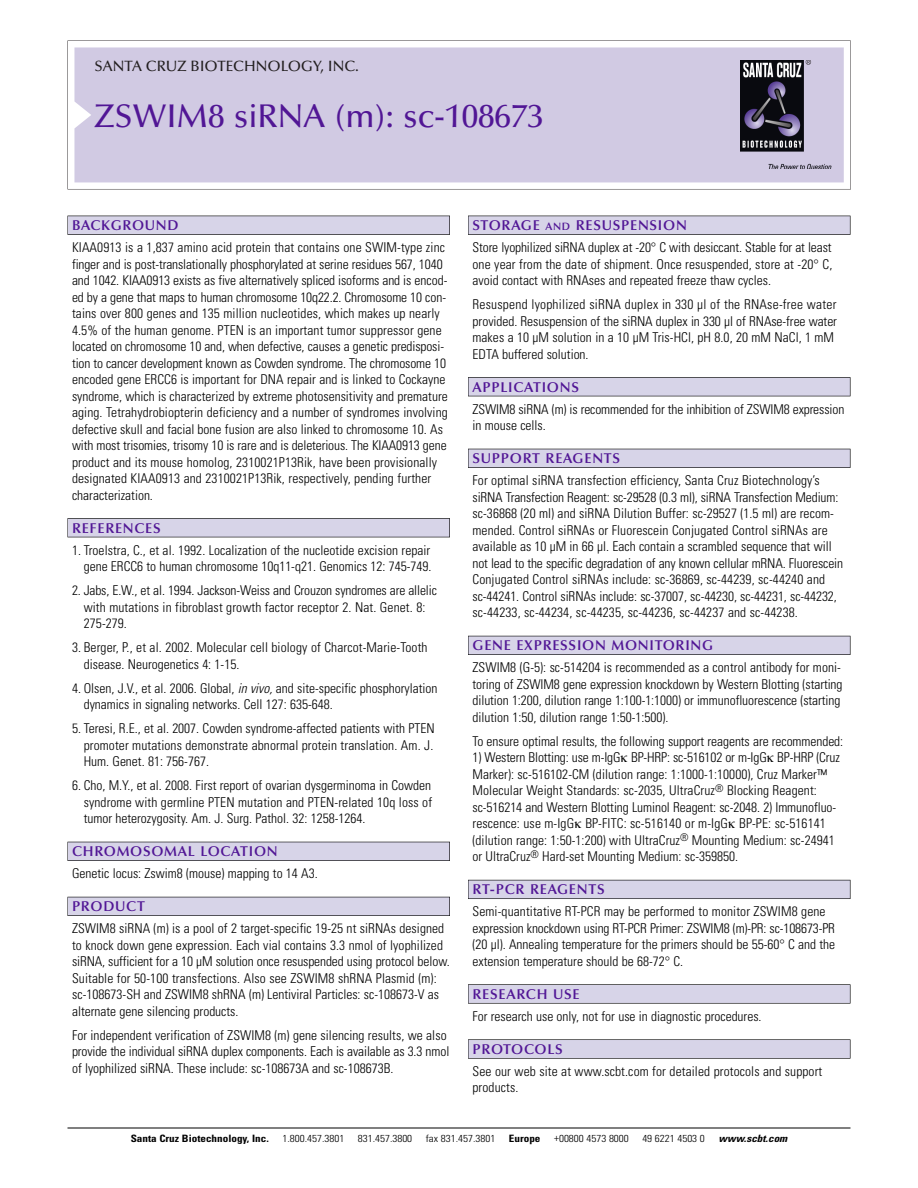
<style>
.page{position:relative;width:918px;height:1188px;background:#fff}
.page>*{position:absolute;margin:0;border:0;box-sizing:border-box;transform-origin:0 0}
.t1{font:500 33px "Optima";color:#511695}
.t2{font:500 15px "Optima";color:#231f20}
.t3{font:600 14.25px "Optima";letter-spacing:.05em;color:#511695}
.t4{font:300 condensed 13.5px/16.5px "Univers";color:#000}
.t5{font:300 condensed 10.2px "Univers";color:#000;scale:1.1 1}
.t6{font:700 condensed 10.2px "Univers";color:#000;scale:1.1 1}
.t7{font:italic 700 condensed 10.2px "Univers";color:#000;scale:1.1 1}
.s1{font-style:italic}
.s2{font-size:10.65px}
</style>
<div class="page">
<svg style="left:74px;top:41px;width:777px;height:148px"></svg>
<div style="left:74px;top:47px;width:770px;height:135px;background:#d1cae3"></div>
<img style="left:741px;top:60px;width:90px;height:108px">
<div style="left:68px;top:216px;width:382px;height:19px;background:#535256"></div>
<div style="left:68px;top:216px;width:381px;height:18px;background:#d7d4e8"></div>
<div style="left:68px;top:518px;width:382px;height:19px;background:#515155"></div>
<div style="left:68px;top:519px;width:381px;height:18px;background:#d7d4e8"></div>
<div style="left:68px;top:842px;width:382px;height:19px;background:#515057"></div>
<div style="left:68px;top:842px;width:381px;height:18px;background:#d7d4e8"></div>
<div style="left:68px;top:897px;width:382px;height:19px;background:#535259"></div>
<div style="left:68px;top:897px;width:381px;height:18px;background:#d7d4e8"></div>
<div style="left:468px;top:216px;width:382px;height:19px;background:#535256"></div>
<div style="left:468px;top:216px;width:382px;height:18px;background:#d7d4e8"></div>
<div style="left:468px;top:377px;width:382px;height:19px;background:#515155"></div>
<div style="left:468px;top:378px;width:382px;height:18px;background:#d7d4e8"></div>
<div style="left:468px;top:449px;width:382px;height:19px;background:#515057"></div>
<div style="left:468px;top:449px;width:382px;height:18px;background:#d7d4e8"></div>
<div style="left:468px;top:636px;width:382px;height:19px;background:#535259"></div>
<div style="left:468px;top:636px;width:382px;height:18px;background:#d7d4e8"></div>
<div style="left:468px;top:880px;width:382px;height:19px;background:#595860"></div>
<div style="left:468px;top:880px;width:382px;height:18px;background:#d7d4e8"></div>
<div style="left:468px;top:984px;width:382px;height:20px;background:#676767"></div>
<div style="left:468px;top:985px;width:382px;height:18px;background:#d7d4e8"></div>
<div style="left:468px;top:1039px;width:382px;height:20px;background:#666"></div>
<div style="left:468px;top:1040px;width:382px;height:18px;background:#d7d4e8"></div>
<hr style="left:68px;top:1128px;width:782px;height:1px;background:#000">
<p class="t2" style="left:94px;top:60px;width:266px">SANTA CRUZ BIOTECHNOLOGY, INC.</p>
<p class="t1" style="left:94px;top:102px;width:451px">ZSWIM8 siRNA (m): sc-108673</p>
<p class="t3" style="left:72px;top:219px;width:108px">BACKGROUND</p>
<p class="t4" style="left:72px;top:240px;width:377px">KIAA0913 is a 1,837 amino acid protein that contains one SWIM-type zinc finger and is post-translationally phosphorylated at serine residues 567, 1040 and 1042. KIAA0913 exists as five alternatively spliced isoforms and is encod&shy;ed by a gene that maps to human chromosome 10q22.2. Chromosome 10 con&shy;tains over 800 genes and 135 million nucleotides, which makes up nearly 4.5% of the human genome. PTEN is an important tumor suppressor gene located on chromosome 10 and, when defective, causes a genetic predisposi&shy;tion to cancer development known as Cowden syndrome. The chromosome 10 encoded gene ERCC6 is important for DNA repair and is linked to Cockayne syndrome, which is characterized by extreme photosensitivity and premature aging. Tetrahydrobiopterin deficiency and a number of syndromes involving defective skull and facial bone fusion are also linked to chromosome 10. As with most trisomies, trisomy 10 is rare and is deleterious. The KIAA0913 gene product and its mouse homolog, 2310021P13Rik, have been provisionally designated KIAA0913 and 2310021P13Rik, respectively, pending further characterization.</p>
<p class="t3" style="left:72px;top:522px;width:90px">REFERENCES</p>
<p class="t4" style="left:72px;top:543px;width:361px;text-align:right">1. Troelstra, C., et al. 1992. Localization of the nucleotide excision repair gene ERCC6 to human chromosome 10q11-q21. Genomics 12: 745-749.</p>
<p class="t4" style="left:84px;top:583px;width:355px;text-indent:-12px">2. Jabs, E.W., et al. 1994. Jackson-Weiss and Crouzon syndromes are allelic with mutations in fibroblast growth factor receptor 2. Nat. Genet. 8:<br>275-279.</p>
<p class="t4" style="left:84px;top:640px;width:345px;text-indent:-12px">3. Berger, P., et al. 2002. Molecular cell biology of Charcot-Marie-Tooth disease. Neurogenetics 4: 1-15.</p>
<p class="t4" style="left:84px;top:681px;width:355px;text-indent:-12px">4. Olsen, J.V., et al. 2006. Global, <span class="s1">in vivo,</span>and site-specific phosphorylation dynamics in signaling networks. Cell 127: 635-648.</p>
<p class="t4" style="left:84px;top:721px;width:353px;text-align:justify;text-indent:-12px">5. Teresi, R.E., et al. 2007. Cowden syndrome-affected patients with PTEN promoter mutations demonstrate abnormal protein translation. Am. J.<br>Hum. Genet. 81: 756-767.</p>
<p class="t4" style="left:84px;top:778px;width:350px;text-align:justify;text-indent:-12px">6. Cho, M.Y., et al. 2008. First report of ovarian dysgerminoma in Cowden syndrome with germline PTEN mutation and PTEN-related 10q loss of tumor heterozygosity. Am. J. Surg. Pathol. 32: 1258-1264.</p>
<p class="t3" style="left:72px;top:845px;width:207px">CHROMOSOMAL LOCATION</p>
<p class="t4" style="left:72px;top:867px;width:247px">Genetic locus: Zswim8 (mouse) mapping to 14 A3.</p>
<p class="t3" style="left:72px;top:900px;width:74px">PRODUCT</p>
<p class="t4" style="left:72px;top:922px;width:379px">ZSWIM8 siRNA (m) is a pool of 2 target-specific 19-25 nt siRNAs designed to knock down gene expression. Each vial contains 3.3 nmol of lyophilized siRNA, sufficient for a 10 µM solution once resuspended using protocol below.<br>Suitable for 50-100 transfections. Also see ZSWIM8 shRNA Plasmid (m): sc-108673-SH and ZSWIM8 shRNA (m) Lentiviral Particles: sc-108673-V as alternate gene silencing products.</p>
<p class="t4" style="left:72px;top:1028px;width:379px">For independent verification of ZSWIM8 (m) gene silencing results, we also provide the individual siRNA duplex components. Each is available as 3.3 nmol of lyophilized siRNA. These include: sc-108673A and sc-108673B.</p>
<p class="t3" style="left:473px;top:219px;width:216px">STORAGE <span class="s2">AND</span> RESUSPENSION</p>
<p class="t4" style="left:473px;top:240px;width:361px;text-align:justify">Store lyophilized siRNA duplex at -20° C with desiccant. Stable for at least one year from the date of shipment. Once resuspended, store at -20° C, avoid contact with RNAses and repeated freeze thaw cycles.</p>
<p class="t4" style="left:473px;top:297px;width:366px">Resuspend lyophilized siRNA duplex in 330 µl of the RNAse-free water provided. Resuspension of the siRNA duplex in 330 µl of RNAse-free water makes a 10 µM solution in a 10 µM Tris-HCl, pH 8.0, 20 mM NaCl, 1 mM EDTA buffered solution.</p>
<p class="t3" style="left:473px;top:381px;width:108px">APPLICATIONS</p>
<p class="t4" style="left:473px;top:402px;width:374px">ZSWIM8 siRNA (m) is recommended for the inhibition of ZSWIM8 expression in mouse cells.</p>
<p class="t3" style="left:473px;top:452px;width:149px">SUPPORT REAGENTS</p>
<p class="t4" style="left:473px;top:474px;width:372px">For optimal siRNA transfection efficiency, Santa Cruz Biotechnology’s siRNA Transfection Reagent: sc-29528 (0.3 ml), siRNA Transfection Medium: sc-36868 (20 ml) and siRNA Dilution Buffer: sc-29527 (1.5 ml) are recom&shy;mended. Control siRNAs or Fluorescein Conjugated Control siRNAs are available as 10 µM in 66 µl. Each contain a scrambled sequence that will not lead to the specific degradation of any known cellular mRNA. Fluorescein Conjugated Control siRNAs include: sc-36869, sc-44239, sc-44240 and sc-44241. Control siRNAs include: sc-37007, sc-44230, sc-44231, sc-44232, sc-44233, sc-44234, sc-44235, sc-44236, sc-44237 and sc-44238.</p>
<p class="t3" style="left:473px;top:639px;width:242px">GENE EXPRESSION MONITORING</p>
<p class="t4" style="left:473px;top:661px;width:372px">ZSWIM8 (G-5): sc-514204 is recommended as a control antibody for moni&shy;toring of ZSWIM8 gene expression knockdown by Western Blotting (starting dilution 1:200, dilution range 1:100-1:1000) or immunofluorescence (starting dilution 1:50, dilution range 1:50-1:500).</p>
<p class="t4" style="left:473px;top:734px;width:372px">To ensure optimal results, the following support reagents are recommended:</p>
<p class="t4" style="left:473px;top:751px;width:369px">1) Western Blotting: use m-IgG BP-HRP: sc-516102 or m-IgG BP-HRP (Cruz Marker): sc-516102-CM (dilution range: 1:1000-1:10000), Cruz Marker™ Molecular Weight Standards: sc-2035, UltraCruz<sup>®</sup> Blocking Reagent: sc-516214 and Western Blotting Luminol Reagent: sc-2048. 2) Immunofluo&shy;rescence: use m-IgG BP-FITC: sc-516140 or m-IgG BP-PE: sc-516141 (dilution range: 1:50-1:200) with UltraCruz<sup>®</sup> Mounting Medium: sc-24941 or UltraCruz<sup>®</sup> Hard-set Mounting Medium: sc-359850.</p>
<p class="t3" style="left:473px;top:883px;width:134px">RT-PCR REAGENTS</p>
<p class="t4" style="left:473px;top:905px;width:364px">Semi-quantitative RT-PCR may be performed to monitor ZSWIM8 gene expression knockdown using RT-PCR Primer: ZSWIM8 (m)-PR: sc-108673-PR (20 µl). Annealing temperature for the primers should be 55-60° C and the extension temperature should be 68-72° C.</p>
<p class="t3" style="left:473px;top:988px;width:109px">RESEARCH USE</p>
<p class="t4" style="left:473px;top:1009px;width:291px">For research use only, not for use in diagnostic procedures.</p>
<p class="t3" style="left:473px;top:1043px;width:92px">PROTOCOLS</p>
<p class="t4" style="left:473px;top:1064px;width:351px">See our web site at www.scbt.com for detailed protocols and support products.</p>
<p class="t6" style="left:131px;top:1135px;width:127px">Santa Cruz Biotechnology, Inc.</p>
<p class="t5" style="left:282px;top:1135px;width:58px">1.800.457.3801</p>
<p class="t5" style="left:358px;top:1135px;width:51px">831.457.3800</p>
<p class="t5" style="left:426px;top:1135px;width:65px">fax 831.457.3801</p>
<p class="t6" style="left:509px;top:1135px;width:30px">Europe</p>
<p class="t5" style="left:554px;top:1135px;width:69px">+00800 4573 8000</p>
<p class="t5" style="left:642px;top:1135px;width:58px">49 6221 4503 0</p>
<p class="t7" style="left:719px;top:1135px;width:66px">www.scbt.com</p>
</div>
